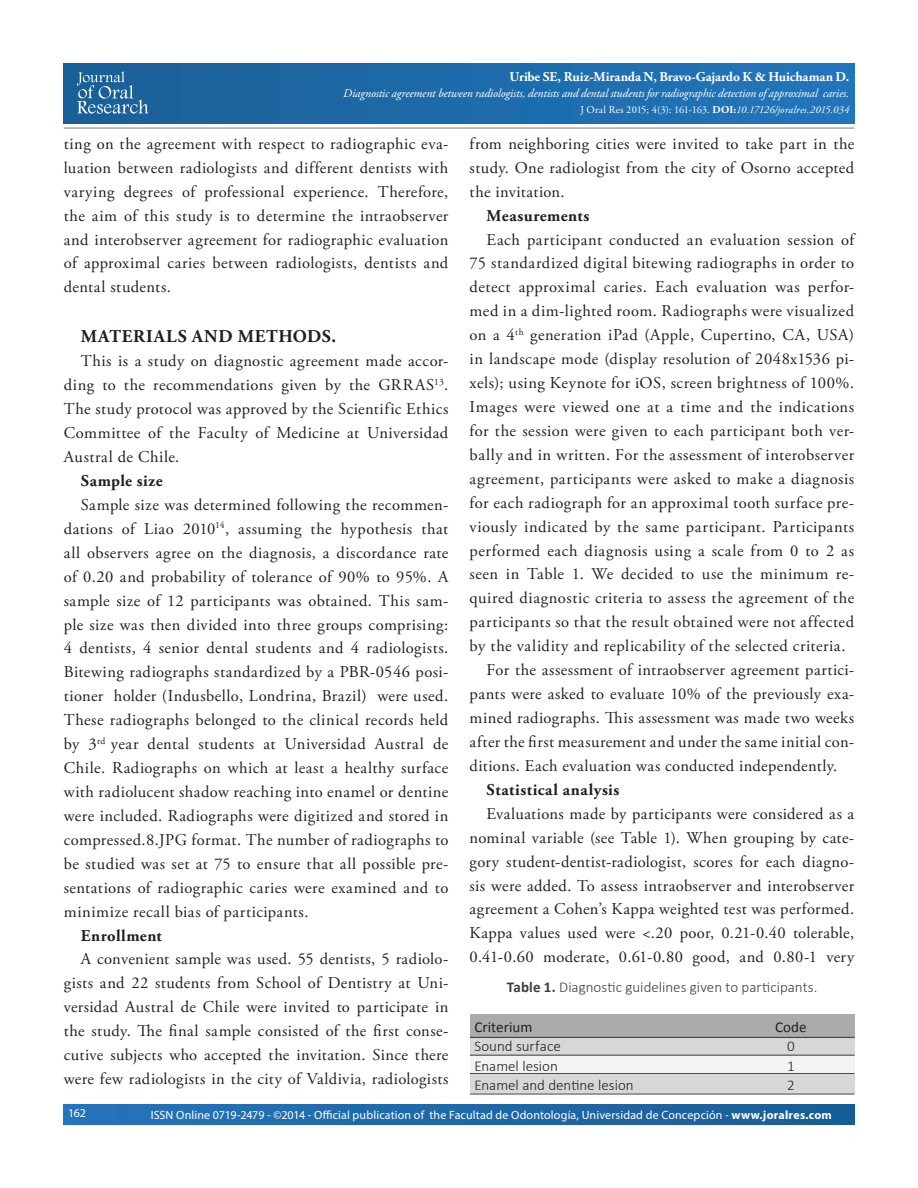
<style>
.page{position:relative;width:918px;height:1188px;background:#fff}
.page>*{position:absolute;margin:0;border:0;box-sizing:border-box;transform-origin:0 0}
.texto_parrafos_inter{font:700 18px "Adobe Garamond Pro";letter-spacing:.04em;color:#231f20}
.texto_parrafos_inter-2{font:16.5px/24px "Adobe Garamond Pro";letter-spacing:.025em;color:#231f20;text-align:justify}
.texto_parrafos_inter-3{font:700 16.5px "Adobe Garamond Pro";letter-spacing:.025em;color:#231f20}
.t1{font:300 15px "Calibri";color:#231f20}
.pie_de_tabla{font:300 15px "Calibri";color:#3e3e3f}
.t2{font:15px "Calibri";letter-spacing:.005em;color:#231f20}
.t3{font:700 13.5px "Adobe Garamond Pro";letter-spacing:-.01em;color:#fff}
.t4{font:12px "Myriad Pro";letter-spacing:.01em;color:#fff}
.t5{font:italic 12px "Adobe Garamond Pro";letter-spacing:-.01em;color:#fff}
.t6{font:10.5px "Adobe Garamond Pro";letter-spacing:.005em;color:#fff}
.s1{font-weight:700}
.s2{font-style:italic}
</style>
<div class="page">
<div style="left:64px;top:64px;width:790px;height:59px;background:linear-gradient(to right,#1a5f97,#2176bd)"></div>
<svg style="left:77px;top:71px;width:72px;height:43px;background:#407baa"></svg>
<hr style="left:64px;top:127px;width:790px;height:2px;background:#231f20">
<div style="left:64px;top:1105px;width:790px;height:19px;background:linear-gradient(to right,#2574bb,#195d95)"></div>
<div style="left:470px;top:1014px;width:384px;height:24px;background:#ababac"></div>
<div style="left:470px;top:1037px;width:384px;height:18px;background:#d6d7d8"></div>
<div style="left:470px;top:1055px;width:384px;height:19px;background:#f3f3f4"></div>
<div style="left:470px;top:1074px;width:384px;height:20px;background:#d6d7d8"></div>
<hr style="left:470px;top:1055px;width:384px;height:1px;background:#231f20">
<hr style="left:470px;top:1073px;width:384px;height:1px;background:#231f20">
<hr style="left:470px;top:1037px;width:384px;height:1px;background:#231f20">
<hr style="left:470px;top:1094px;width:384px;height:1px;background:#231f20">
<p class="t3" style="left:510px;top:69px;width:341px">Uribe SE, Ruiz-Miranda N, Bravo-Gajardo K &amp; Huichaman D.</p>
<p class="t6" style="left:580px;top:103px;width:271px">J Oral Res 2015; 4(3): 161-163. <span class="s1">DOI:</span><span class="s2">10.17126/joralres.2015.034</span></p>
<p class="t5" style="left:343px;top:86px;width:508px">Diagnostic agreement between radiologists, dentists and dental students for radiographic detection of approximal caries.</p>
<p class="texto_parrafos_inter-2" style="left:64px;top:132px;width:386px">ting on the agreement with respect to radiographic eva&shy;luation between radiologists and different dentists with varying degrees of professional experience. Therefore, the aim of this study is to determine the intraobserver and interobserver agreement for radiographic evaluation of approximal caries between radiologists, dentists and dental students.</p>
<p class="texto_parrafos_inter" style="left:81px;top:326px;width:257px">MATERIALS AND METHODS.</p>
<p class="texto_parrafos_inter-2" style="left:64px;top:350px;width:386px;text-indent:17px">This is a study on diagnostic agreement made accor&shy;ding to the recommendations given by the GRRAS<sup>13</sup>.<br>The study protocol was approved by the Scientific Ethics Committee of the Faculty of Medicine at Universidad Austral de Chile.</p>
<p class="texto_parrafos_inter-3" style="left:81px;top:471px;width:84px">Sample size</p>
<p class="texto_parrafos_inter-2" style="left:64px;top:493px;width:386px;text-indent:17px">Sample size was determined following the recommen&shy;dations of Liao 2010<sup>14</sup>, assuming the hypothesis that all observers agree on the diagnosis, a discordance rate of 0.20 and probability of tolerance of 90% to 95%. A sample size of 12 participants was obtained. This sam&shy;ple size was then divided into three groups comprising:<br>4 dentists, 4 senior dental students and 4 radiologists.<br>Bitewing radiographs standardized by a PBR-0546 posi&shy;tioner holder (Indusbello, Londrina, Brazil) were used.<br>These radiographs belonged to the clinical records held by 3<sup>rd</sup> year dental students at Universidad Austral de Chile. Radiographs on which at least a healthy surface with radiolucent shadow reaching into enamel or dentine were included. Radiographs were digitized and stored in compressed.8.JPG format. The number of radiographs to be studied was set at 75 to ensure that all possible pre&shy;sentations of radiographic caries were examined and to minimize recall bias of participants.</p>
<p class="texto_parrafos_inter-3" style="left:81px;top:926px;width:83px">Enrollment</p>
<p class="texto_parrafos_inter-2" style="left:64px;top:948px;width:386px;text-indent:17px">A convenient sample was used. 55 dentists, 5 radiolo&shy;gists and 22 students from School of Dentistry at Uni&shy;versidad Austral de Chile were invited to participate in the study. The final sample consisted of the first conse&shy;cutive subjects who accepted the invitation. Since there were few radiologists in the city of Valdivia, radiologists</p>
<p class="texto_parrafos_inter-2" style="left:470px;top:132px;width:386px">from neighboring cities were invited to take part in the study. One radiologist from the city of Osorno accepted the invitation.</p>
<p class="texto_parrafos_inter-3" style="left:487px;top:206px;width:104px">Measurements</p>
<p class="texto_parrafos_inter-2" style="left:470px;top:228px;width:386px;text-indent:17px">Each participant conducted an evaluation session of 75 standardized digital bitewing radiographs in order to detect approximal caries. Each evaluation was perfor&shy;med in a dim-lighted room. Radiographs were visualized on a 4<sup>th</sup> generation iPad (Apple, Cupertino, CA, USA) in landscape mode (display resolution of 2048x1536 pi&shy;xels); using Keynote for iOS, screen brightness of 100%.<br>Images were viewed one at a time and the indications for the session were given to each participant both ver&shy;bally and in written. For the assessment of interobserver agreement, participants were asked to make a diagnosis for each radiograph for an approximal tooth surface pre&shy;viously indicated by the same participant. Participants performed each diagnosis using a scale from 0 to 2 as seen in Table 1. We decided to use the minimum re&shy;quired diagnostic criteria to assess the agreement of the participants so that the result obtained were not affected by the validity and replicability of the selected criteria.</p>
<p class="texto_parrafos_inter-2" style="left:470px;top:659px;width:386px;text-indent:17px">For the assessment of intraobserver agreement partici&shy;pants were asked to evaluate 10% of the previously exa&shy;mined radiographs. This assessment was made two weeks after the first measurement and under the same initial con&shy;ditions. Each evaluation was conducted independently.</p>
<p class="texto_parrafos_inter-3" style="left:487px;top:780px;width:134px">Statistical analysis</p>
<p class="texto_parrafos_inter-2" style="left:470px;top:802px;width:386px;text-indent:17px">Evaluations made by participants were considered as a nominal variable (see Table 1). When grouping by cate&shy;gory student-dentist-radiologist, scores for each diagno&shy;sis were added. To assess intraobserver and interobserver agreement a Cohen’s Kappa weighted test was performed.<br>Kappa values used were &lt;.20 poor, 0.21-0.40 tolerable, 0.41-0.60 moderate, 0.61-0.80 good, and 0.80-1 very</p>
<p class="pie_de_tabla" style="left:507px;top:978px;width:312px"><span class="s1">Table 1.</span> Diagnostic guidelines given to participants.</p>
<p class="t2" style="left:474px;top:1016px;width:59px">Criterium</p>
<p class="t2" style="left:775px;top:1016px;width:33px">Code</p>
<p class="t1" style="left:474px;top:1037px;width:88px">Sound surface</p>
<p class="t1" style="left:787px;top:1037px;width:9px">0</p>
<p class="t1" style="left:474px;top:1057px;width:85px">Enamel lesion</p>
<p class="t1" style="left:787px;top:1057px;width:9px">1</p>
<p class="t1" style="left:474px;top:1076px;width:161px">Enamel and dentine lesion</p>
<p class="t1" style="left:787px;top:1076px;width:9px">2</p>
<p class="t4" style="left:68px;top:1106px;width:19px">162</p>
<p class="t4" style="left:151px;top:1107px;width:683px">ISSN Online 0719-2479 - ©2014 - Official publication of the Facultad de Odontología, Universidad de Concepción - <span class="s1">www.joralres.com</span></p>
</div>
